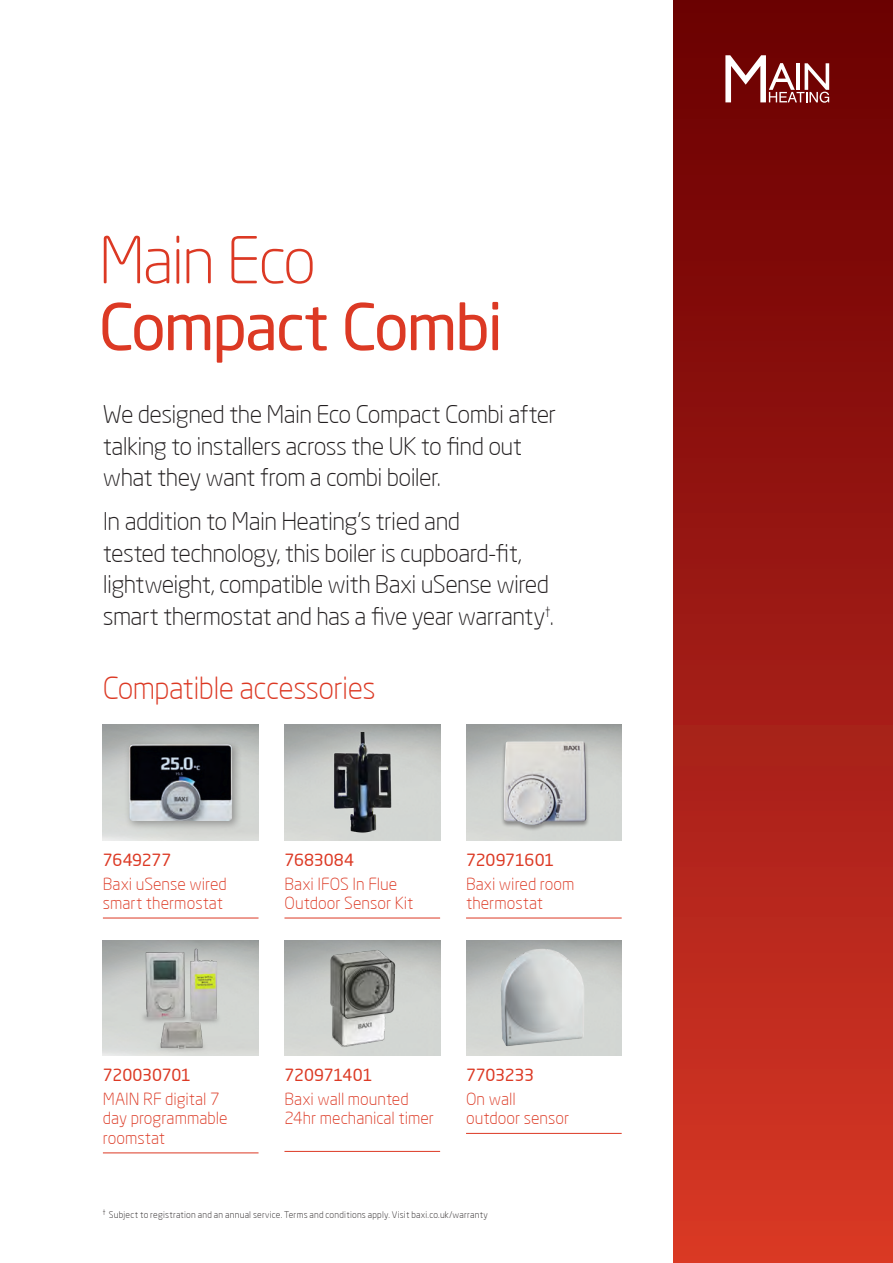
<style>
.page{position:relative;width:893px;height:1263px;background:#fff}
.page>*{position:absolute;margin:0;border:0;box-sizing:border-box;transform-origin:0 0}
.t1{font:63.75px "Neo Sans Pro";letter-spacing:-.035em;color:#dc3924}
.t2{font:300 63.75px "Neo Sans Pro";letter-spacing:-.04em;color:#dc3924}
.t3{font:300 30px "Neo Sans Pro";letter-spacing:-.02em;color:#dc3924}
.t4{font:300 24px/31.5px "Neo Sans Pro";letter-spacing:-.025em;color:#231f20}
.t5{font:300 16.5px/19.5px "Neo Sans Pro";color:#dc3924}
.t6{font:16.5px "Neo Sans Pro";letter-spacing:-.01em;color:#dc3924}
.t7{font:300 9px "Neo Sans Pro";letter-spacing:.025em;color:#231f20}
</style>
<div class="page">
<div style="left:674px;top:0;width:219px;height:1263px;background:linear-gradient(to bottom,#680001,#d83827)"></div>
<svg style="left:725px;top:55px;width:104px;height:48px"></svg>
<hr style="left:103px;top:917px;width:156px;height:1px;background:#dc3924">
<div style="left:124px;top:739px;width:118px;height:92px;background:#231f20;opacity:.35"></div>
<img style="left:129px;top:744px;width:103px;height:77px">
<hr style="left:103px;top:1152px;width:156px;height:1px;background:#dc3924">
<hr style="left:284px;top:917px;width:156px;height:1px;background:#dc3924">
<img style="left:330px;top:732px;width:65px;height:102px">
<hr style="left:284px;top:1151px;width:156px;height:1px;background:#dc3924">
<hr style="left:466px;top:917px;width:156px;height:1px;background:#dc3924">
<div style="left:501px;top:741px;width:89px;height:91px;background:#231f20;opacity:.4"></div>
<img style="left:504px;top:741px;width:82px;height:84px">
<hr style="left:466px;top:1133px;width:156px;height:1px;background:#dc3924">
<img style="left:117px;top:940px;width:127px;height:116px">
<img style="left:324px;top:945px;width:77px;height:106px">
<img style="left:482px;top:942px;width:123px;height:114px">
<h1 class="t2" style="left:99px;top:221px;width:219px">Main Eco</h1>
<h1 class="t1" style="left:99px;top:288px;width:406px">Compact Combi</h1>
<p class="t4" style="left:103px;top:398px;width:455px">We designed the Main Eco Compact Combi after talking to installers across the UK to find out what they want from a combi boiler.</p>
<p class="t4" style="left:103px;top:505px;width:452px">In addition to Main Heating’s tried and<br>tested technology, this boiler is cupboard-fit, lightweight, compatible with Baxi uSense wired smart thermostat and has a five year warranty<sup>†</sup>.</p>
<p class="t3" style="left:103px;top:669px;width:274px">Compatible accessories</p>
<p class="t6" style="left:103px;top:850px;width:70px">7649277</p>
<p class="t5" style="left:103px;top:873px;width:125px">Baxi uSense wired smart thermostat</p>
<p class="t6" style="left:284px;top:850px;width:71px">7683084</p>
<p class="t5" style="left:284px;top:873px;width:130px">Baxi IFOS In Flue<br>Outdoor Sensor Kit</p>
<p class="t6" style="left:466px;top:850px;width:90px">720971601</p>
<p class="t5" style="left:466px;top:873px;width:110px">Baxi wired room thermostat</p>
<p class="t6" style="left:103px;top:1065px;width:90px">720030701</p>
<p class="t5" style="left:103px;top:1089px;width:126px">MAIN RF digital 7 day programmable roomstat</p>
<p class="t6" style="left:284px;top:1065px;width:90px">720971401</p>
<p class="t5" style="left:284px;top:1089px;width:151px">Baxi wall mounted<br>24hr mechanical timer</p>
<p class="t6" style="left:466px;top:1065px;width:69px">7703233</p>
<p class="t5" style="left:466px;top:1089px;width:105px">On wall outdoor sensor</p>
<p class="t7" style="left:103px;top:1209px;width:386px"><sup>†</sup> Subject to registration and an annual service. Terms and conditions apply. Visit baxi.co.uk/warranty</p>
</div>
